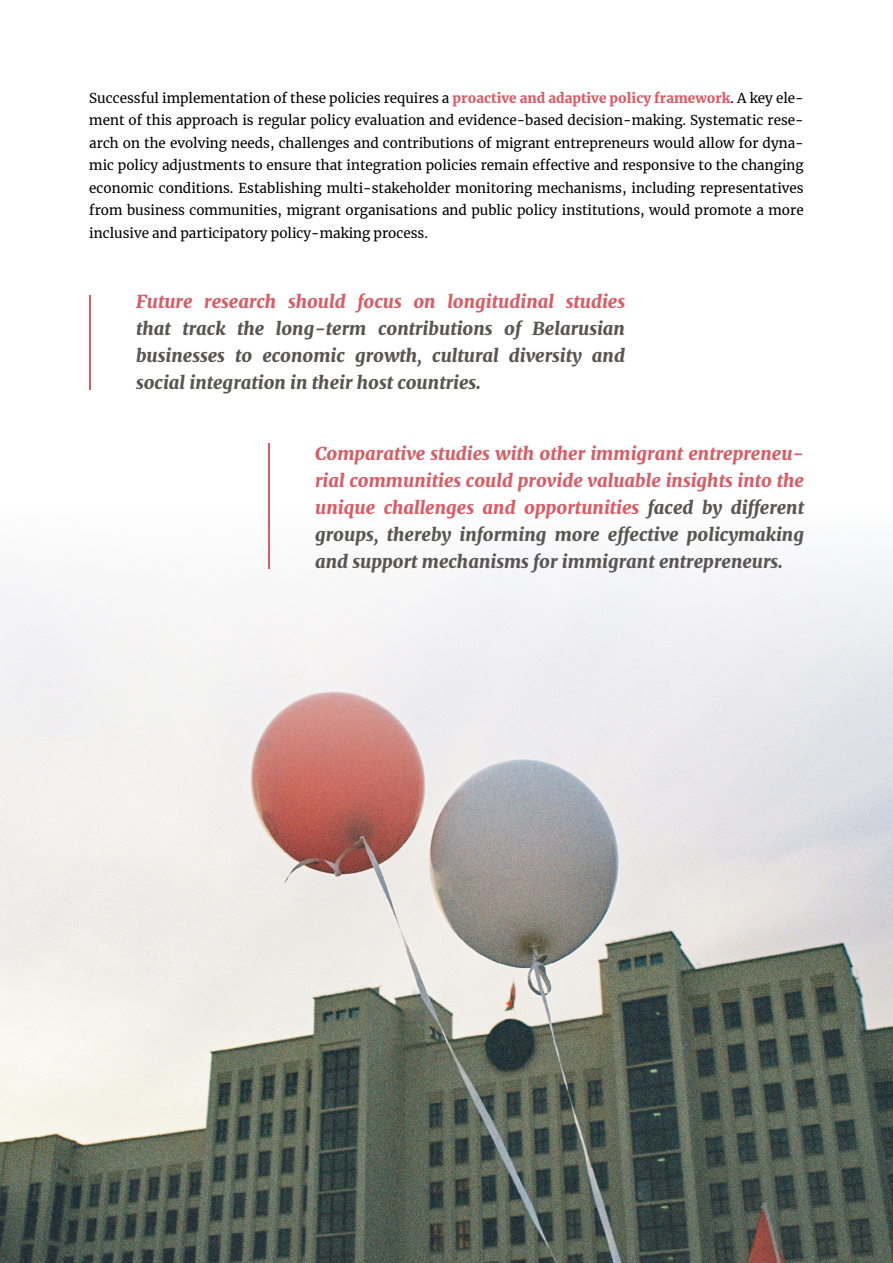
<style>
.page{position:relative;width:893px;height:1263px;background:#fff}
.page>*{position:absolute;margin:0;border:0;box-sizing:border-box;transform-origin:0 0}
.t1{font:italic 900 18px/27px "Merriweather";color:#d95c66;text-align:justify}
.t2{font:italic 900 18px/27px "Merriweather";color:#575654;text-align:justify}
.t3{font:13.5px/22.5px "Merriweather";color:#000;text-align:justify}
.s1{font-weight:900;color:#d95c66}
.s2{color:#575654}
</style>
<div class="page">
<img style="left:0;top:555px;width:893px;height:708px">
<hr style="left:89px;top:295px;width:2px;height:94px;background:#d95c66">
<hr style="left:268px;top:443px;width:2px;height:125px;background:#d95c66">
<p class="t3" style="left:89px;top:86px;width:716px">Successful implementation of these policies requires a <span class="s1">proactive and adaptive policy framework</span>. A key ele&shy;ment of this approach is regular policy evaluation and evidence-based decision-making. Systematic rese&shy;arch on the evolving needs, challenges and contributions of migrant entrepreneurs would allow for dyna&shy;mic policy adjustments to ensure that integration policies remain effective and responsive to the changing economic conditions. Establishing multi-stakeholder monitoring mechanisms, including representatives from business communities, migrant organisations and public policy institutions, would promote a more inclusive and participatory policy-making process.</p>
<h1 class="t1" style="left:136px;top:288px;width:490px">Future research should focus on longitudinal studies</h1>
<h1 class="t2" style="left:136px;top:315px;width:490px">that track the long-term contributions of Belarusian businesses to economic growth, cultural diversity and social integration in their host countries.</h1>
<p class="t1" style="left:315px;top:440px;width:490px">Comparative studies with other immigrant entrepreneu&shy;rial communities could provide valuable insights into the unique challenges and opportunities <span class="s2">faced by different groups, thereby informing more effective policymaking and support mechanisms for immigrant entrepreneurs.</span></p>
</div>
